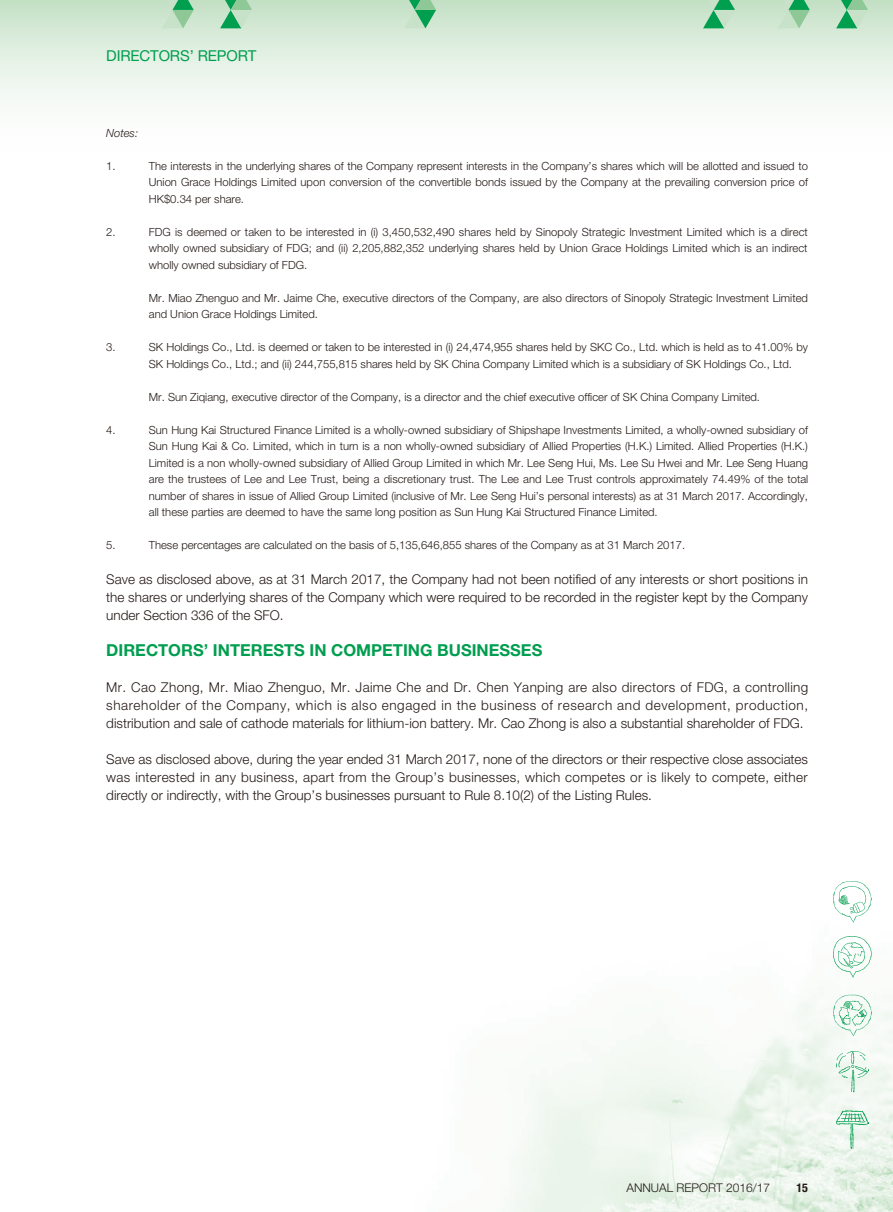
<style>
.page{position:relative;width:893px;height:1212px;background:#fff}
.page>*{position:absolute;margin:0;border:0;box-sizing:border-box;transform-origin:0 0}
.t1{font:700 16.5px "Helvetica Neue LT Std";color:#009e4f}
.t2{font:15px "Helvetica Neue LT Std";letter-spacing:-.01em;color:#009e4f}
.t3{font:300 13.5px/18px "Helvetica Neue LT Std";color:#231916;text-align:justify}
.t4{font:300 12px "Helvetica Neue LT Std";color:#231916}
.t5{font:700 condensed 12px "Helvetica Neue LT Std";color:#231916}
.t6{font:300 11.25px/16.5px "Helvetica Neue LT Std";color:#231916;text-align:justify}
.t7{font:italic 300 11.25px "Helvetica Neue LT Std";color:#231916}
</style>
<div class="page">
<img style="left:510px;top:922px;width:383px;height:290px">
<svg style="left:833px;top:881px;width:39px;height:41px"></svg>
<svg style="left:833px;top:994px;width:39px;height:42px"></svg>
<svg style="left:836px;top:1051px;width:33px;height:41px"></svg>
<svg style="left:836px;top:1110px;width:33px;height:39px"></svg>
<svg style="left:833px;top:936px;width:39px;height:42px"></svg>
<svg style="left:843px;top:958px;width:8px;height:10px"></svg>
<div style="left:0;top:0;width:893px;height:172px;background:linear-gradient(to bottom,#cce5cd,#fff)"></div>
<svg style="left:703px;top:0;width:32px;height:28px"></svg>
<svg style="left:220px;top:0;width:32px;height:28px"></svg>
<svg style="left:162px;top:0;width:32px;height:28px"></svg>
<svg style="left:836px;top:0;width:32px;height:28px"></svg>
<svg style="left:778px;top:0;width:32px;height:28px"></svg>
<svg style="left:404px;top:0;width:32px;height:28px"></svg>
<h2 class="t2" style="left:106px;top:47px;width:152px">DIRECTORS’ REPORT</h2>
<p class="t7" style="left:106px;top:126px;width:33px">Notes:</p>
<p class="t6" style="left:106px;top:157px;width:11px">1.</p>
<p class="t6" style="left:149px;top:157px;width:661px">The interests in the underlying shares of the Company represent interests in the Company’s shares which will be allotted and issued to Union Grace Holdings Limited upon conversion of the convertible bonds issued by the Company at the prevailing conversion price of HK$0.34 per share.</p>
<p class="t6" style="left:106px;top:223px;width:11px">2.</p>
<p class="t6" style="left:149px;top:223px;width:661px">FDG is deemed or taken to be interested in (i) 3,450,532,490 shares held by Sinopoly Strategic Investment Limited which is a direct wholly owned subsidiary of FDG; and (ii) 2,205,882,352 underlying shares held by Union Grace Holdings Limited which is an indirect wholly owned subsidiary of FDG.</p>
<p class="t6" style="left:149px;top:289px;width:661px">Mr. Miao Zhenguo and Mr. Jaime Che, executive directors of the Company, are also directors of Sinopoly Strategic Investment Limited and Union Grace Holdings Limited.</p>
<p class="t6" style="left:106px;top:339px;width:11px">3.</p>
<p class="t6" style="left:149px;top:339px;width:661px">SK Holdings Co., Ltd. is deemed or taken to be interested in (i) 24,474,955 shares held by SKC Co., Ltd. which is held as to 41.00% by<br>SK Holdings Co., Ltd.; and (ii) 244,755,815 shares held by SK China Company Limited which is a subsidiary of SK Holdings Co., Ltd.</p>
<p class="t6" style="left:149px;top:388px;width:613px">Mr. Sun Ziqiang, executive director of the Company, is a director and the chief executive officer of SK China Company Limited.</p>
<p class="t6" style="left:106px;top:421px;width:11px">4.</p>
<p class="t6" style="left:149px;top:421px;width:661px">Sun Hung Kai Structured Finance Limited is a wholly-owned subsidiary of Shipshape Investments Limited, a wholly-owned subsidiary of Sun Hung Kai &amp; Co. Limited, which in turn is a non wholly-owned subsidiary of Allied Properties (H.K.) Limited. Allied Properties (H.K.)<br>Limited is a non wholly-owned subsidiary of Allied Group Limited in which Mr. Lee Seng Hui, Ms. Lee Su Hwei and Mr. Lee Seng Huang are the trustees of Lee and Lee Trust, being a discretionary trust. The Lee and Lee Trust controls approximately 74.49% of the total number of shares in issue of Allied Group Limited (inclusive of Mr. Lee Seng Hui’s personal interests) as at 31 March 2017. Accordingly, all these parties are deemed to have the same long position as Sun Hung Kai Structured Finance Limited.</p>
<p class="t6" style="left:106px;top:537px;width:11px">5.</p>
<p class="t6" style="left:149px;top:537px;width:538px">These percentages are calculated on the basis of 5,135,646,855 shares of the Company as at 31 March 2017.</p>
<p class="t3" style="left:106px;top:570px;width:703px">Save as disclosed above, as at 31 March 2017, the Company had not been notified of any interests or short positions in the shares or underlying shares of the Company which were required to be recorded in the register kept by the Company under Section 336 of the SFO.</p>
<h1 class="t1" style="left:106px;top:640px;width:438px">DIRECTORS’ INTERESTS IN COMPETING BUSINESSES</h1>
<p class="t3" style="left:106px;top:678px;width:703px">Mr. Cao Zhong, Mr. Miao Zhenguo, Mr. Jaime Che and Dr. Chen Yanping are also directors of FDG, a controlling shareholder of the Company, which is also engaged in the business of research and development, production, distribution and sale of cathode materials for lithium-ion battery. Mr. Cao Zhong is also a substantial shareholder of FDG.</p>
<p class="t3" style="left:106px;top:750px;width:703px">Save as disclosed above, during the year ended 31 March 2017, none of the directors or their respective close associates was interested in any business, apart from the Group’s businesses, which competes or is likely to compete, either directly or indirectly, with the Group’s businesses pursuant to Rule 8.10(2) of the Listing Rules.</p>
<p class="t4" style="left:626px;top:1180px;width:145px">ANNUAL REPORT 2016/17</p>
<p class="t5" style="left:796px;top:1180px;width:13px">15</p>
</div>
